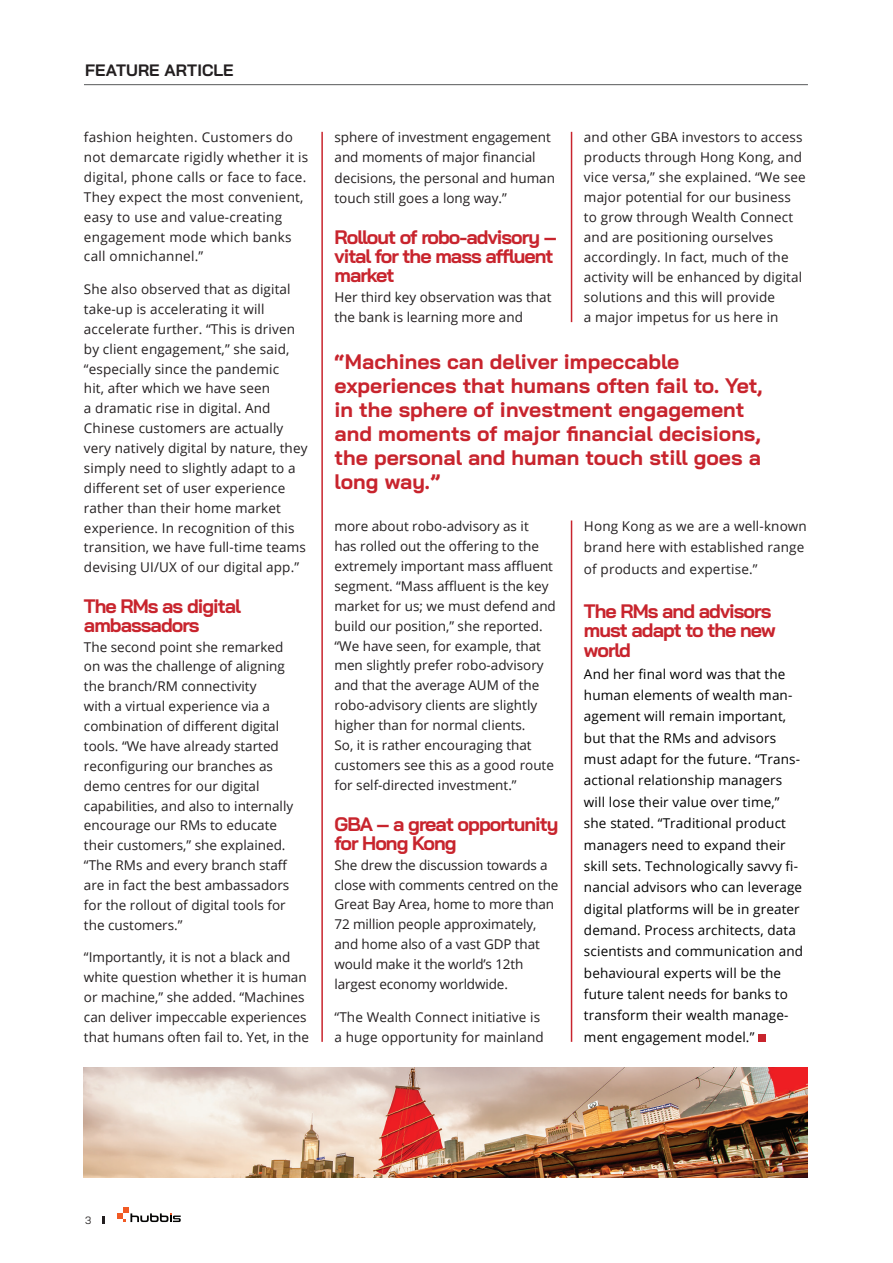
<style>
.page{position:relative;width:893px;height:1263px;background:#fff}
.page>*{position:absolute;margin:0;border:0;box-sizing:border-box;transform-origin:0 0}
.t1{font:700 21px/24px "Bai Jamjuree";color:#c8242d}
.t2{font:700 19.5px/18.8px "Bai Jamjuree";letter-spacing:-.05em;color:#c8242d}
.t3{font:700 16.5px "Bai Jamjuree";letter-spacing:.005em;color:#231f20}
.t4{font:13.5px/19.8px "Open Sans";color:#231f20}
.t5{font:13.5px/21.3px "Open Sans";letter-spacing:.01em;color:#000}
.t6{font:13.5px/19.8px "Open Sans";letter-spacing:.02em;color:#231f20}
.t7{font:10.5px "Bai Jamjuree";color:#231f20}
</style>
<div class="page">
<svg style="left:117px;top:1207px;width:64px;height:15px"></svg>
<svg style="left:102px;top:1216px;width:2px;height:8px"></svg>
<hr style="left:571px;top:132px;width:1px;height:190px;background:#c8242d">
<hr style="left:321px;top:132px;width:2px;height:910px;background:#c8242d">
<div style="left:758px;top:1035px;width:7px;height:7px;background:#c8242d"></div>
<hr style="left:571px;top:520px;width:1px;height:522px;background:#c8242d">
<img style="left:84px;top:1067px;width:724px;height:111px">
<hr style="left:84px;top:84px;width:724px;height:1px;background:#57585a">
<p class="t3" style="left:85px;top:60px;width:150px">FEATURE ARTICLE</p>
<p class="t6" style="left:84px;top:127px;width:226px">fashion heighten. Customers do not demarcate rigidly whether it is digital, phone calls or face to face.<br>They expect the most convenient, easy to use and value-creating engagement mode which banks call omnichannel.”</p>
<p class="t4" style="left:84px;top:279px;width:225px">She also observed that as digital take-up is accelerating it will accelerate further. “This is driven by client engagement,” she said, “especially since the pandemic<br>hit, after which we have seen<br>a dramatic rise in digital. And Chinese customers are actually very natively digital by nature, they simply need to slightly adapt to a different set of user experience rather than their home market experience. In recognition of this transition, we have full-time teams devising UI/UX of our digital app.”</p>
<h2 class="t2" style="left:84px;top:597px;width:158px;line-height:18.3px">The RMs as digital ambassadors</h2>
<p class="t4" style="left:84px;top:636px;width:211px">The second point she remarked on was the challenge of aligning the branch/RM connectivity<br>with a virtual experience via a combination of different digital tools. “We have already started reconfiguring our branches as demo centres for our digital capabilities, and also to internally encourage our RMs to educate their customers,” she explained. “The RMs and every branch staff are in fact the best ambassadors for the rollout of digital tools for the customers.”</p>
<p class="t4" style="left:84px;top:947px;width:227px">“Importantly, it is not a black and white question whether it is human or machine,” she added. “Machines can deliver impeccable experiences that humans often fail to. Yet, in the</p>
<p class="t4" style="left:334px;top:127px;width:222px;line-height:20.2px">sphere of investment engagement and moments of major financial decisions, the personal and human touch still goes a long way.”</p>
<h2 class="t2" style="left:334px;top:228px;width:224px">Rollout of robo-advisory – vital for the mass affluent market</h2>
<p class="t4" style="left:334px;top:287px;width:218px;line-height:20.2px">Her third key observation was that the bank is learning more and</p>
<p class="t4" style="left:584px;top:127px;width:223px">and other GBA investors to access products through Hong Kong, and vice versa,” she explained. “We see major potential for our business to grow through Wealth Connect and are positioning ourselves accordingly. In fact, much of the activity will be enhanced by digital solutions and this will provide<br>a major impetus for us here in</p>
<h1 class="t1" style="left:335px;top:350px;width:429px">“Machines can deliver impeccable experiences that humans often fail to. Yet, in the sphere of investment engagement and moments of major financial decisions, the personal and human touch still goes a long way.”</h1>
<p class="t4" style="left:334px;top:516px;width:223px">more about robo-advisory as it<br>has rolled out the offering to the extremely important mass affluent segment. “Mass affluent is the key market for us; we must defend and build our position,” she reported. “We have seen, for example, that men slightly prefer robo-advisory and that the average AUM of the robo-advisory clients are slightly higher than for normal clients.<br>So, it is rather encouraging that customers see this as a good route for self-directed investment.”</p>
<h2 class="t2" style="left:334px;top:815px;width:225px">GBA – a great opportunity for Hong Kong</h2>
<p class="t4" style="left:334px;top:854px;width:225px">She drew the discussion towards a close with comments centred on the<br>Great Bay Area, home to more than<br>72 million people approximately, and home also of a vast GDP that would make it the world’s 12th largest economy worldwide.</p>
<p class="t4" style="left:334px;top:1007px;width:211px">“The Wealth Connect initiative is a huge opportunity for mainland</p>
<p class="t4" style="left:584px;top:515px;width:224px;line-height:21.3px">Hong Kong as we are a well-known brand here with established range of products and expertise.”</p>
<h2 class="t2" style="left:584px;top:601px;width:193px;line-height:19.8px">The RMs and advisors must adapt to the new world</h2>
<p class="t5" style="left:584px;top:663px;width:221px">And her final word was that the human elements of wealth man&shy;agement will remain important, but that the RMs and advisors must adapt for the future. “Trans&shy;actional relationship managers will lose their value over time,” she stated. “Traditional product managers need to expand their skill sets. Technologically savvy fi&shy;nancial advisors who can leverage digital platforms will be in greater demand. Process architects, data scientists and communication and behavioural experts will be the future talent needs for banks to transform their wealth manage&shy;ment engagement model.”</p>
<p class="t7" style="left:85px;top:1211px;width:8px">3</p>
</div>
